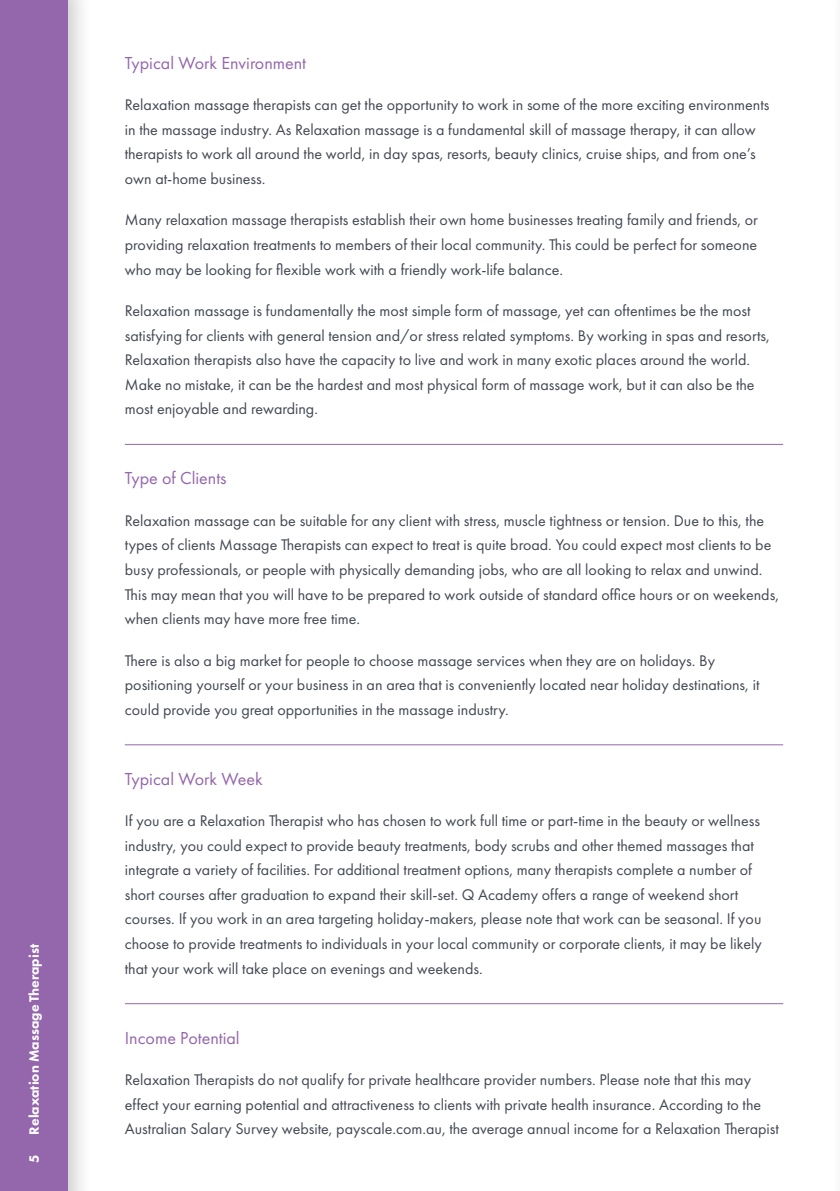
<style>
.page{position:relative;width:840px;height:1191px;background:#fff}
.page>*{position:absolute;margin:0;border:0;box-sizing:border-box;transform-origin:0 0}
.t1{font:18px "Futura PT";color:#9466ab}
.t2{font:16px/24.6px "Futura PT";color:#434753}
.t3{font:800 14px "Futura PT";color:#fff}
</style>
<div class="page">
<div style="left:0;top:0;width:94px;height:1191px;background:#000;opacity:.2"></div>
<div style="left:0;top:0;width:67px;height:1191px;background:#9466ab"></div>
<hr style="left:125px;top:444px;width:657px;height:1px;background:#9466ab">
<hr style="left:125px;top:744px;width:657px;height:1px;background:#9466ab">
<hr style="left:125px;top:1003px;width:657px;height:1px;background:#9466ab">
<p class="t3" style="left:28px;top:1134px;width:192px;rotate:-90deg">Relaxation Massage Therapist</p>
<p class="t3" style="left:28px;top:1162px;width:10px;rotate:-90deg">5</p>
<p class="t1" style="left:125px;top:55px;width:183px">Typical Work Environment</p>
<p class="t2" style="left:125px;top:94px;width:645px">Relaxation massage therapists can get the opportunity to work in some of the more exciting environments in the massage industry. As Relaxation massage is a fundamental skill of massage therapy, it can allow therapists to work all around the world, in day spas, resorts, beauty clinics, cruise ships, and from one’s own at-home business.</p>
<p class="t2" style="left:125px;top:209px;width:634px;text-align:justify">Many relaxation massage therapists establish their own home businesses treating family and friends, or providing relaxation treatments to members of their local community. This could be perfect for someone who may be looking for flexible work with a friendly work-life balance.</p>
<p class="t2" style="left:125px;top:299px;width:646px">Relaxation massage is fundamentally the most simple form of massage, yet can oftentimes be the most satisfying for clients with general tension and/or stress related symptoms. By working in spas and resorts, Relaxation therapists also have the capacity to live and work in many exotic places around the world.<br>Make no mistake, it can be the hardest and most physical form of massage work, but it can also be the most enjoyable and rewarding.</p>
<p class="t1" style="left:125px;top:470px;width:103px">Type of Clients</p>
<p class="t2" style="left:125px;top:509px;width:655px">Relaxation massage can be suitable for any client with stress, muscle tightness or tension. Due to this, the types of clients Massage Therapists can expect to treat is quite broad. You could expect most clients to be busy professionals, or people with physically demanding jobs, who are all looking to relax and unwind.<br>This may mean that you will have to be prepared to work outside of standard office hours or on weekends, when clients may have more free time.</p>
<p class="t2" style="left:125px;top:649px;width:635px">There is also a big market for people to choose massage services when they are on holidays. By positioning yourself or your business in an area that is conveniently located near holiday destinations, it could provide you great opportunities in the massage industry.</p>
<p class="t1" style="left:125px;top:771px;width:139px">Typical Work Week</p>
<p class="t2" style="left:125px;top:809px;width:638px">If you are a Relaxation Therapist who has chosen to work full time or part-time in the beauty or wellness industry, you could expect to provide beauty treatments, body scrubs and other themed massages that integrate a variety of facilities. For additional treatment options, many therapists complete a number of short courses after graduation to expand their skill-set. Q Academy offers a range of weekend short courses. If you work in an area targeting holiday-makers, please note that work can be seasonal. If you choose to provide treatments to individuals in your local community or corporate clients, it may be likely that your work will take place on evenings and weekends.</p>
<p class="t1" style="left:125px;top:1030px;width:116px">Income Potential</p>
<p class="t2" style="left:125px;top:1068px;width:655px">Relaxation Therapists do not qualify for private healthcare provider numbers. Please note that this may effect your earning potential and attractiveness to clients with private health insurance. According to the<br>Australian Salary Survey website, payscale.com.au, the average annual income for a Relaxation Therapist</p>
</div>
